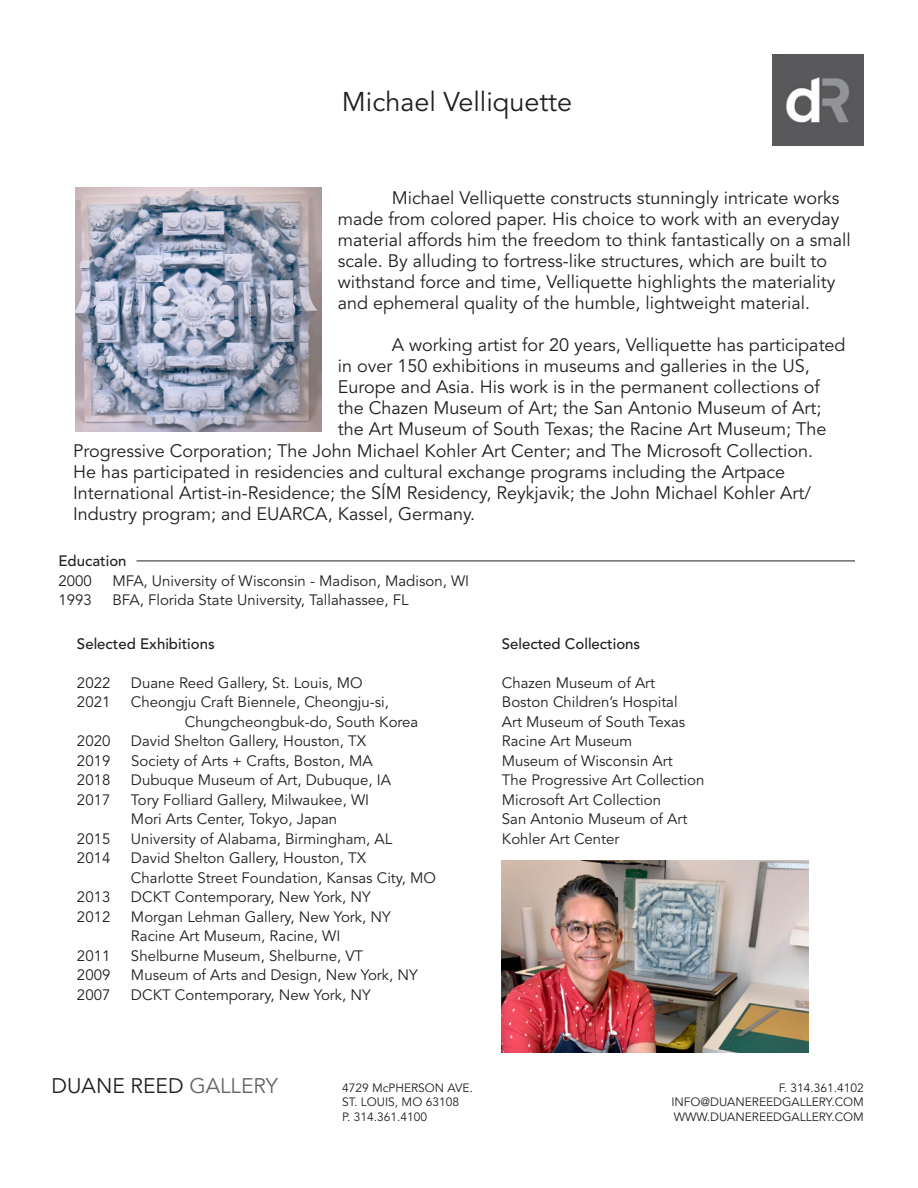
<style>
.page{position:relative;width:918px;height:1188px;background:#fff}
.page>*{position:absolute;margin:0;border:0;box-sizing:border-box;transform-origin:0 0}
.t1{font:27px "Avenir";color:#231f20}
.t2{font:21px "Avenir";color:#231f20}
.t3{font:18px/21px "Avenir";color:#231f20}
.t4{font:15px "Avenir";color:#231f20}
.t5{font:500 15px "Avenir";color:#231f20}
.t6{font:12px "Avenir";color:#231f20}
.s1{color:#656565}
</style>
<div class="page">
<img style="left:772px;top:55px;width:91px;height:91px">
<img style="left:75px;top:188px;width:247px;height:244px">
<img style="left:501px;top:861px;width:308px;height:192px">
<hr style="left:136px;top:561px;width:719px;height:1px;background:#231f20">
<p class="t1" style="left:342px;top:86px;width:232px">Michael Velliquette</p>
<p class="t3" style="left:338px;top:188px;width:514px;text-indent:54px">Michael Velliquette constructs stunningly intricate works made from colored paper. His choice to work with an everyday material affords him the freedom to think fantastically on a small scale. By alluding to fortress-like structures, which are built to withstand force and time, Velliquette highlights the materiality and ephemeral quality of the humble, lightweight material.</p>
<p class="t3" style="left:338px;top:335px;width:509px;text-indent:54px">A working artist for 20 years, Velliquette has participated in over 150 exhibitions in museums and galleries in the US, Europe and Asia. His work is in the permanent collections of the Chazen Museum of Art; the San Antonio Museum of Art; the Art Museum of South Texas; the Racine Art Museum; The</p>
<p class="t3" style="left:73px;top:441px;width:742px">Progressive Corporation; The John Michael Kohler Art Center; and The Microsoft Collection.<br>He has participated in residencies and cultural exchange programs including the Artpace International Artist-in-Residence; the SÍM Residency, Reykjavik; the John Michael Kohler Art/ Industry program; and EUARCA, Kassel, Germany.</p>
<p class="t5" style="left:58px;top:552px;width:70px">Education</p>
<p class="t4" style="left:58px;top:572px;width:35px">2000</p>
<p class="t4" style="left:112px;top:572px;width:358px">MFA, University of Wisconsin - Madison, Madison, WI</p>
<p class="t4" style="left:58px;top:591px;width:35px">1993</p>
<p class="t4" style="left:112px;top:591px;width:298px">BFA, Florida State University, Tallahassee, FL</p>
<p class="t5" style="left:77px;top:635px;width:139px">Selected Exhibitions</p>
<p class="t4" style="left:77px;top:674px;width:35px">2022</p>
<p class="t4" style="left:131px;top:674px;width:233px">Duane Reed Gallery, St. Louis, MO</p>
<p class="t4" style="left:77px;top:694px;width:35px">2021</p>
<p class="t4" style="left:131px;top:694px;width:260px">Cheongju Craft Biennele, Cheongju-si,</p>
<p class="t4" style="left:185px;top:713px;width:235px">Chungcheongbuk-do, South Korea</p>
<p class="t4" style="left:77px;top:733px;width:35px">2020</p>
<p class="t4" style="left:131px;top:733px;width:237px">David Shelton Gallery, Houston, TX</p>
<p class="t4" style="left:77px;top:752px;width:35px">2019</p>
<p class="t4" style="left:131px;top:752px;width:243px">Society of Arts + Crafts, Boston, MA</p>
<p class="t4" style="left:77px;top:772px;width:35px">2018</p>
<p class="t4" style="left:131px;top:772px;width:262px">Dubuque Museum of Art, Dubuque, IA</p>
<p class="t4" style="left:77px;top:791px;width:35px">2017</p>
<p class="t4" style="left:131px;top:791px;width:240px">Tory Folliard Gallery, Milwaukee, WI</p>
<p class="t4" style="left:131px;top:811px;width:208px">Mori Arts Center, Tokyo, Japan</p>
<p class="t4" style="left:77px;top:830px;width:35px">2015</p>
<p class="t4" style="left:131px;top:830px;width:263px">University of Alabama, Birmingham, AL</p>
<p class="t4" style="left:77px;top:850px;width:35px">2014</p>
<p class="t4" style="left:131px;top:850px;width:237px">David Shelton Gallery, Houston, TX</p>
<p class="t4" style="left:131px;top:869px;width:307px">Charlotte Street Foundation, Kansas City, MO</p>
<p class="t4" style="left:77px;top:889px;width:35px">2013</p>
<p class="t4" style="left:131px;top:889px;width:241px">DCKT Contemporary, New York, NY</p>
<p class="t4" style="left:77px;top:908px;width:35px">2012</p>
<p class="t4" style="left:131px;top:908px;width:261px">Morgan Lehman Gallery, New York, NY</p>
<p class="t4" style="left:131px;top:928px;width:211px">Racine Art Museum, Racine, WI</p>
<p class="t4" style="left:77px;top:947px;width:35px">2011</p>
<p class="t4" style="left:131px;top:947px;width:234px">Shelburne Museum, Shelburne, VT</p>
<p class="t4" style="left:77px;top:967px;width:35px">2009</p>
<p class="t4" style="left:131px;top:967px;width:288px">Museum of Arts and Design, New York, NY</p>
<p class="t4" style="left:77px;top:986px;width:35px">2007</p>
<p class="t4" style="left:131px;top:986px;width:241px">DCKT Contemporary, New York, NY</p>
<p class="t5" style="left:502px;top:635px;width:140px">Selected Collections</p>
<p class="t4" style="left:502px;top:674px;width:155px">Chazen Museum of Art</p>
<p class="t4" style="left:502px;top:693px;width:177px">Boston Children’s Hospital</p>
<p class="t4" style="left:502px;top:713px;width:185px">Art Museum of South Texas</p>
<p class="t4" style="left:502px;top:732px;width:132px">Racine Art Museum</p>
<p class="t4" style="left:502px;top:752px;width:172px">Museum of Wisconsin Art</p>
<p class="t4" style="left:502px;top:771px;width:204px">The Progressive Art Collection</p>
<p class="t4" style="left:502px;top:791px;width:161px">Microsoft Art Collection</p>
<p class="t4" style="left:502px;top:810px;width:187px">San Antonio Museum of Art</p>
<p class="t4" style="left:502px;top:830px;width:119px">Kohler Art Center</p>
<p class="t2" style="left:52px;top:1074px;width:228px">DUANE REED <span class="s1">GALLERY</span></p>
<p class="t6" style="left:342px;top:1081px;width:133px">4729 McPHERSON AVE.</p>
<p class="t6" style="left:779px;top:1081px;width:87px">F. 314.361.4102</p>
<p class="t6" style="left:342px;top:1095px;width:119px">ST. LOUIS, MO 63108</p>
<p class="t6" style="left:671px;top:1095px;width:194px">INFO@DUANEREEDGALLERY.COM</p>
<p class="t6" style="left:342px;top:1110px;width:87px">P. 314.361.4100</p>
<p class="t6" style="left:674px;top:1110px;width:192px">WWW.DUANEREEDGALLERY.COM</p>
</div>
